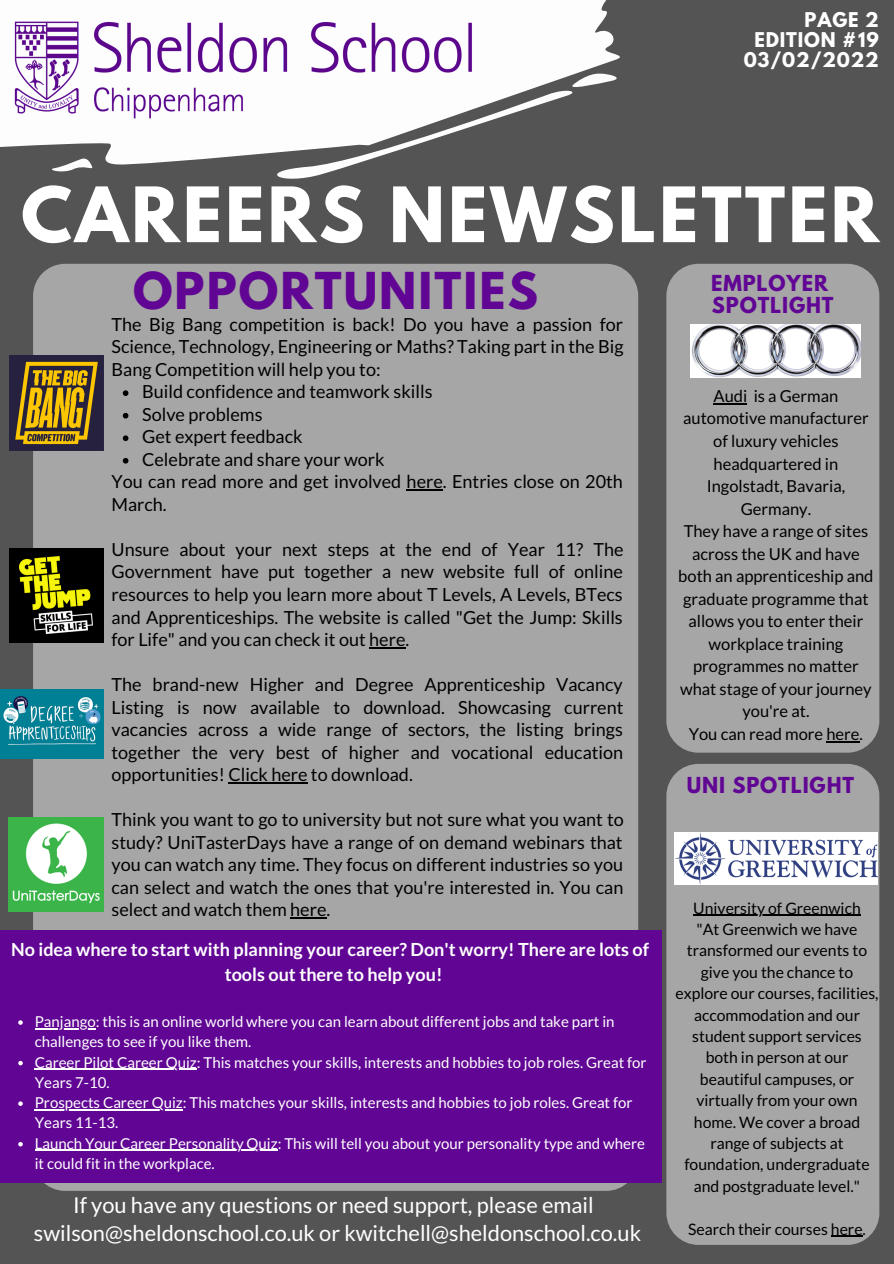
<style>
.page{position:relative;width:894px;height:1264px;background:#fff}
.page>*{position:absolute;margin:0;border:0;box-sizing:border-box;transform-origin:0 0}
.t1{font:700 67.5px "League Spartan";letter-spacing:.045em;color:#fff}
.t2{font:700 45px "League Spartan";letter-spacing:.045em;color:#610694}
.t3{font:21.75px/28.2px "Lato";color:#fff;text-align:center}
.t4{font:700 19.5px "League Spartan";letter-spacing:.045em;color:#610694}
.t5{font:18px/22.5px "Lato";color:#000;text-align:justify}
.t6{font:700 18px/24.8px "Lato";color:#fff;text-align:center}
.t7{font:700 18px "League Spartan";letter-spacing:.045em;color:#fff}
.t8{font:16.5px/22.5px "Lato";color:#000;text-align:center}
.t9{font:15.75px/21.5px "Lato";color:#000;text-align:center}
.t10{font:15px/20.2px "Lato";color:#fff}
</style>
<div class="page">
<div style="left:0;top:0;width:893px;height:1263px;background:#545454"></div>
<svg style="left:0;top:0;width:620px;height:165px;background:#eaeaeb"></svg>
<svg style="left:252px;top:70px;width:368px;height:109px"></svg>
<svg style="left:45px;top:155px;width:49px;height:17px"></svg>
<div style="left:33px;top:264px;width:605px;height:926px;background:#a6a6a6;border-radius:32px"></div>
<div style="left:666px;top:264px;width:213px;height:488px;background:#a6a6a6;border-radius:32px"></div>
<div style="left:666px;top:764px;width:213px;height:480px;background:#a6a6a6;border-radius:32px"></div>
<img style="left:12px;top:19px;width:465px;height:102px">
<div style="left:9px;top:548px;width:95px;height:94px;background:#000"></div>
<img style="left:20px;top:557px;width:73px;height:77px">
<svg style="left:123px;top:390px;width:5px;height:6px"></svg>
<svg style="left:123px;top:413px;width:5px;height:5px"></svg>
<svg style="left:123px;top:435px;width:5px;height:6px"></svg>
<svg style="left:123px;top:458px;width:5px;height:5px"></svg>
<hr style="left:406px;top:489px;width:36px;height:1px;background:#000">
<hr style="left:369px;top:647px;width:36px;height:1px;background:#000">
<hr style="left:228px;top:782px;width:70px;height:1px;background:#000">
<hr style="left:290px;top:917px;width:36px;height:1px;background:#000">
<div style="left:0;top:930px;width:661px;height:252px;background:#610694"></div>
<img style="left:9px;top:356px;width:95px;height:94px">
<img style="left:0;top:689px;width:104px;height:69px">
<img style="left:9px;top:817px;width:94px;height:94px">
<img style="left:690px;top:324px;width:170px;height:53px">
<img style="left:674px;top:832px;width:203px;height:52px">
<hr style="left:713px;top:403px;width:34px;height:1px;background:#000">
<hr style="left:826px;top:741px;width:33px;height:1px;background:#000">
<hr style="left:693px;top:914px;width:167px;height:1px;background:#000">
<hr style="left:830px;top:1235px;width:32px;height:1px;background:#000">
<svg style="left:18px;top:1020px;width:5px;height:4px"></svg>
<hr style="left:35px;top:1028px;width:61px;height:1px;background:#fff">
<svg style="left:18px;top:1060px;width:5px;height:5px"></svg>
<hr style="left:35px;top:1068px;width:162px;height:1px;background:#fff">
<svg style="left:18px;top:1101px;width:5px;height:4px"></svg>
<hr style="left:35px;top:1109px;width:148px;height:1px;background:#fff">
<svg style="left:18px;top:1142px;width:5px;height:4px"></svg>
<hr style="left:35px;top:1149px;width:243px;height:1px;background:#fff">
<p class="t7" style="left:804px;top:10px;width:76px">PAGE 2</p>
<p class="t7" style="left:754px;top:31px;width:126px">EDITION #19</p>
<p class="t7" style="left:743px;top:51px;width:137px">03/02/2022</p>
<p class="t1" style="left:21px;top:181px;width:859px">CAREERS NEWSLETTER</p>
<p class="t2" style="left:133px;top:268px;width:406px">OPPORTUNITIES</p>
<p class="t4" style="left:711px;top:273px;width:118px">EMPLOYER</p>
<p class="t4" style="left:711px;top:296px;width:123px">SPOTLIGHT</p>
<p class="t5" style="left:111px;top:312px;width:513px">The Big Bang competition is back! Do you have a passion for Science, Technology, Engineering or Maths? Taking part in the Big Bang Competition will help you to:</p>
<p class="t5" style="left:142px;top:380px;width:292px">Build confidence and teamwork skills</p>
<p class="t5" style="left:142px;top:402px;width:122px">Solve problems</p>
<p class="t5" style="left:142px;top:425px;width:162px">Get expert feedback</p>
<p class="t5" style="left:142px;top:447px;width:244px">Celebrate and share your work</p>
<p class="t5" style="left:111px;top:470px;width:512px">You can read more and get involved here. Entries close on 20th<br>March.</p>
<p class="t5" style="left:111px;top:537px;width:513px">Unsure about your next steps at the end of Year 11? The Government have put together a new website full of online resources to help you learn more about T Levels, A Levels, BTecs and Apprenticeships. The website is called "Get the Jump: Skills for Life" and you can check it out here.</p>
<p class="t5" style="left:111px;top:673px;width:513px">The brand-new Higher and Degree Apprenticeship Vacancy Listing is now available to download. Showcasing current vacancies across a wide range of sectors, the listing brings together the very best of higher and vocational education opportunities! Click here to download.</p>
<p class="t5" style="left:111px;top:808px;width:513px">Think you want to go to university but not sure what you want to study? UniTasterDays have a range of on demand webinars that you can watch any time. They focus on different industries so you can select and watch the ones that you're interested in. You can select and watch them here.</p>
<p class="t6" style="left:11px;top:936px;width:639px">No idea where to start with planning your career? Don't worry! There are lots of tools out there to help you!</p>
<p class="t10" style="left:35px;top:1011px;width:581px">Panjango: this is an online world where you can learn about different jobs and take part in challenges to see if you like them.</p>
<p class="t10" style="left:35px;top:1051px;width:613px">Career Pilot Career Quiz: This matches your skills, interests and hobbies to job roles. Great for<br>Years 7-10.</p>
<p class="t10" style="left:35px;top:1092px;width:599px">Prospects Career Quiz: This matches your skills, interests and hobbies to job roles. Great for<br>Years 11-13.</p>
<p class="t10" style="left:35px;top:1132px;width:611px">Launch Your Career Personality Quiz: This will tell you about your personality type and where it could fit in the workplace.</p>
<p class="t3" style="left:34px;top:1190px;width:608px">If you have any questions or need support, please email swilson@sheldonschool.co.uk or kwitchell@sheldonschool.co.uk</p>
<p class="t8" style="left:683px;top:384px;width:187px">Audi is a German automotive manufacturer of luxury vehicles headquartered in<br>Ingolstadt, Bavaria,<br>Germany.</p>
<p class="t8" style="left:678px;top:519px;width:197px">They have a range of sites across the UK and have both an apprenticeship and graduate programme that allows you to enter their workplace training programmes no matter what stage of your journey you're at.</p>
<p class="t8" style="left:688px;top:722px;width:176px">You can read more here.</p>
<p class="t4" style="left:686px;top:775px;width:169px">UNI SPOTLIGHT</p>
<p class="t9" style="left:693px;top:896px;width:169px">University of Greenwich</p>
<p class="t9" style="left:675px;top:918px;width:204px">"At Greenwich we have transformed our events to give you the chance to explore our courses, facilities, accommodation and our student support services both in person at our beautiful campuses, or virtually from your own home. We cover a broad range of subjects at foundation, undergraduate and postgraduate level."</p>
<p class="t9" style="left:688px;top:1217px;width:179px">Search their courses here.</p>
</div>
